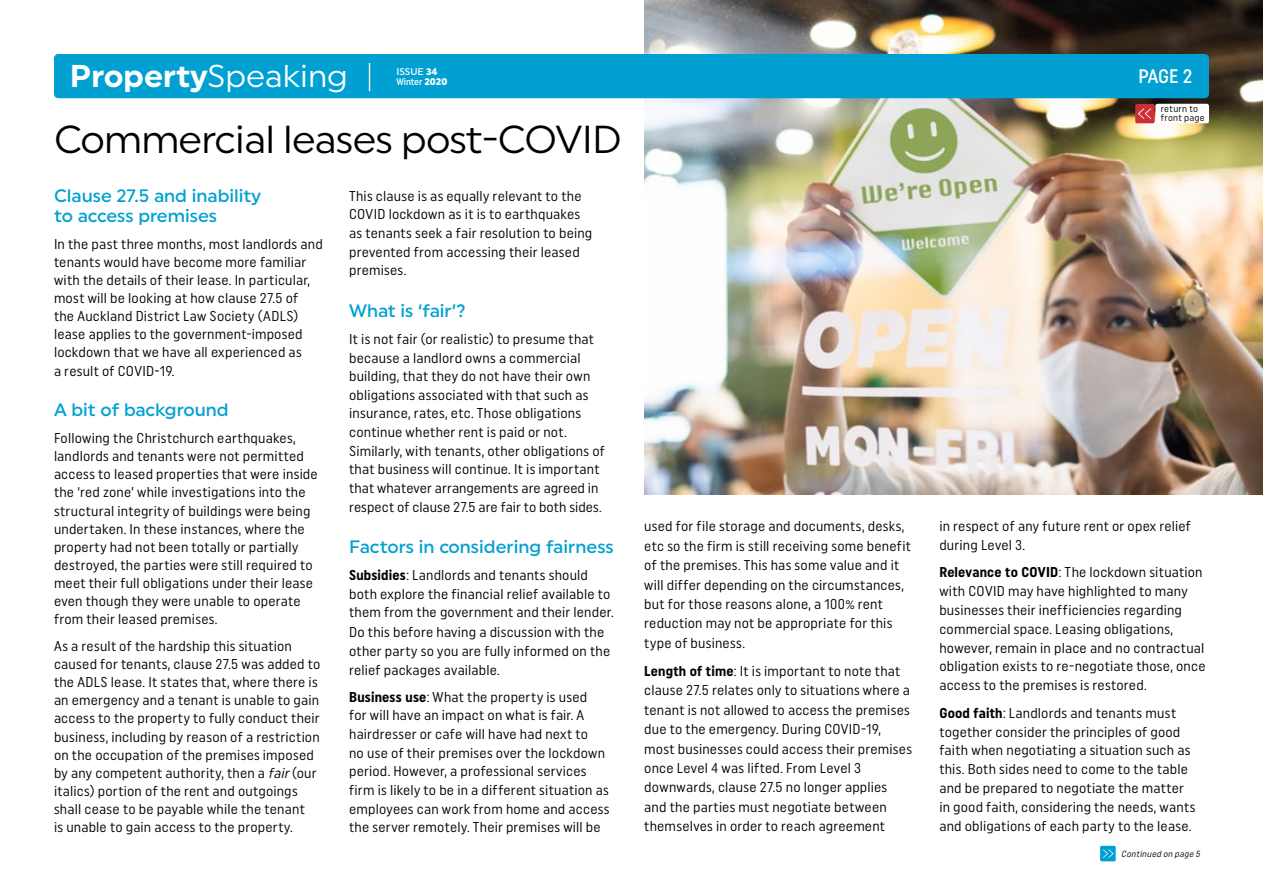
<style>
.page{position:relative;width:1263px;height:893px;background:#fff}
.page>*{position:absolute;margin:0;border:0;box-sizing:border-box;transform-origin:0 0}
.t1{font:39px "Uniform";letter-spacing:-.02em;color:#000}
.t2{font:700 31.5px "Uniform";color:#fff}
.t3{font:500 19.5px "Uniform Condensed";color:#fff}
.t4{font:500 18px/19.6px "Uniform";color:#00a0d2}
.t5{font:14.25px/18.1px "Uniform Condensed";letter-spacing:.015em;color:#000}
.t6{font:9.6px/9px "Uniform Condensed";letter-spacing:.03em;color:#000}
.t7{font:500 9.6px "Uniform Condensed";color:#fff}
.t8{font:500 9.6px "Uniform";color:#fff}
.t9{font:italic 8.85px "Uniform Condensed";color:#000}
.s1{font-weight:400}
.s2{font-weight:900}
.s3{font-family:"Uniform";font-weight:900}
.s4{font-style:italic}
.s5{font-weight:700}
</style>
<div class="page">
<img style="left:644px;top:0;width:619px;height:494px">
<div style="left:54px;top:54px;width:1155px;height:44px;background:#00a0d2;border-radius:4px"></div>
<svg style="left:369px;top:63px;width:1px;height:28px"></svg>
<div style="left:1155px;top:104px;width:54px;height:19px;background:#fff;border-radius:2px"></div>
<div style="left:1135px;top:104px;width:20px;height:19px;background:#cd2f36;border-radius:2px"></div>
<svg style="left:1138px;top:108px;width:13px;height:11px"></svg>
<div style="left:1100px;top:846px;width:16px;height:15px;background:#00a0d2"></div>
<svg style="left:1103px;top:849px;width:10px;height:9px"></svg>
<h2 class="t2" style="left:70px;top:57px;width:280px">Property<span class="s1">Speaking</span></h2>
<h3 class="t3" style="left:1138px;top:64px;width:55px">PAGE 2</h3>
<p class="t8" style="left:396px;top:65px;width:43px">ISSUE <span class="s2">34</span></p>
<p class="t7" style="left:396px;top:76px;width:53px">Winter <span class="s3">2020</span></p>
<h1 class="t1" style="left:54px;top:116px;width:569px">Commercial leases post-COVID</h1>
<p class="t4" style="left:54px;top:186px;width:209px">Clause 27.5 and inability to access premises</p>
<p class="t5" style="left:54px;top:234px;width:270px">In the past three months, most landlords and tenants would have become more familiar with the details of their lease. In particular, most will be looking at how clause 27.5 of<br>the Auckland District Law Society (ADLS) lease applies to the government-imposed lockdown that we have all experienced as<br>a result of COVID-19.</p>
<p class="t4" style="left:54px;top:400px;width:176px">A bit of background</p>
<p class="t5" style="left:54px;top:429px;width:265px">Following the Christchurch earthquakes, landlords and tenants were not permitted access to leased properties that were inside the ‘red zone’ while investigations into the structural integrity of buildings were being undertaken. In these instances, where the property had not been totally or partially destroyed, the parties were still required to meet their full obligations under their lease even though they were unable to operate from their leased premises.</p>
<p class="t5" style="left:54px;top:637px;width:268px">As a result of the hardship this situation caused for tenants, clause 27.5 was added to the ADLS lease. It states that, where there is an emergency and a tenant is unable to gain access to the property to fully conduct their business, including by reason of a restriction on the occupation of the premises imposed by any competent authority, then a <span class="s4">fair</span>(our italics) portion of the rent and outgoings shall cease to be payable while the tenant<br>is unable to gain access to the property.</p>
<p class="t5" style="left:349px;top:186px;width:245px;line-height:18.6px">This clause is as equally relevant to the COVID lockdown as it is to earthquakes as tenants seek a fair resolution to being prevented from accessing their leased premises.</p>
<p class="t4" style="left:349px;top:300px;width:118px">What is ‘fair’?</p>
<p class="t5" style="left:349px;top:329px;width:257px;line-height:18.6px">It is not fair (or realistic) to presume that because a landlord owns a commercial building, that they do not have their own obligations associated with that such as insurance, rates, etc. Those obligations continue whether rent is paid or not.<br>Similarly, with tenants, other obligations of that business will continue. It is important that whatever arrangements are agreed in respect of clause 27.5 are fair to both sides.</p>
<p class="t4" style="left:349px;top:536px;width:266px">Factors in considering fairness</p>
<p class="t5" style="left:349px;top:565px;width:266px;line-height:18.6px"><span class="s5">Subsidies</span>: Landlords and tenants should both explore the financial relief available to them from the government and their lender.</p>
<p class="t5" style="left:349px;top:623px;width:263px;line-height:18.6px">Do this before having a discussion with the other party so you are fully informed on the relief packages available.</p>
<p class="t5" style="left:349px;top:687px;width:262px;line-height:18.6px"><span class="s5">Business use</span>: What the property is used<br>for will have an impact on what is fair. A hairdresser or cafe will have had next to<br>no use of their premises over the lockdown period. However, a professional services firm is likely to be in a different situation as employees can work from home and access the server remotely. Their premises will be</p>
<p class="t5" style="left:644px;top:516px;width:268px;line-height:19.5px">used for file storage and documents, desks, etc so the firm is still receiving some benefit of the premises. This has some value and it will differ depending on the circumstances, but for those reasons alone, a 100% rent reduction may not be appropriate for this type of business.</p>
<p class="t5" style="left:644px;top:661px;width:269px;line-height:19.5px"><span class="s5">Length of time</span>: It is important to note that clause 27.5 relates only to situations where a tenant is not allowed to access the premises due to the emergency. During COVID-19, most businesses could access their premises once Level 4 was lifted. From Level 3 downwards, clause 27.5 no longer applies and the parties must negotiate between themselves in order to reach agreement</p>
<p class="t6" style="left:1161px;top:104px;width:46px">return to front page</p>
<p class="t5" style="left:939px;top:516px;width:253px;line-height:18.9px">in respect of any future rent or opex relief during Level 3.</p>
<p class="t5" style="left:939px;top:563px;width:268px;line-height:18.9px"><span class="s5">Relevance to COVID</span>: The lockdown situation with COVID may have highlighted to many businesses their inefficiencies regarding commercial space. Leasing obligations, however, remain in place and no contractual obligation exists to re-negotiate those, once access to the premises is restored.</p>
<p class="t5" style="left:939px;top:703px;width:257px;line-height:18.9px"><span class="s5">Good faith</span>: Landlords and tenants must together consider the principles of good faith when negotiating a situation such as this. Both sides need to come to the table and be prepared to negotiate the matter in good faith, considering the needs, wants and obligations of each party to the lease.</p>
<p class="t9" style="left:1121px;top:848px;width:82px">Continued on page 5</p>
</div>
